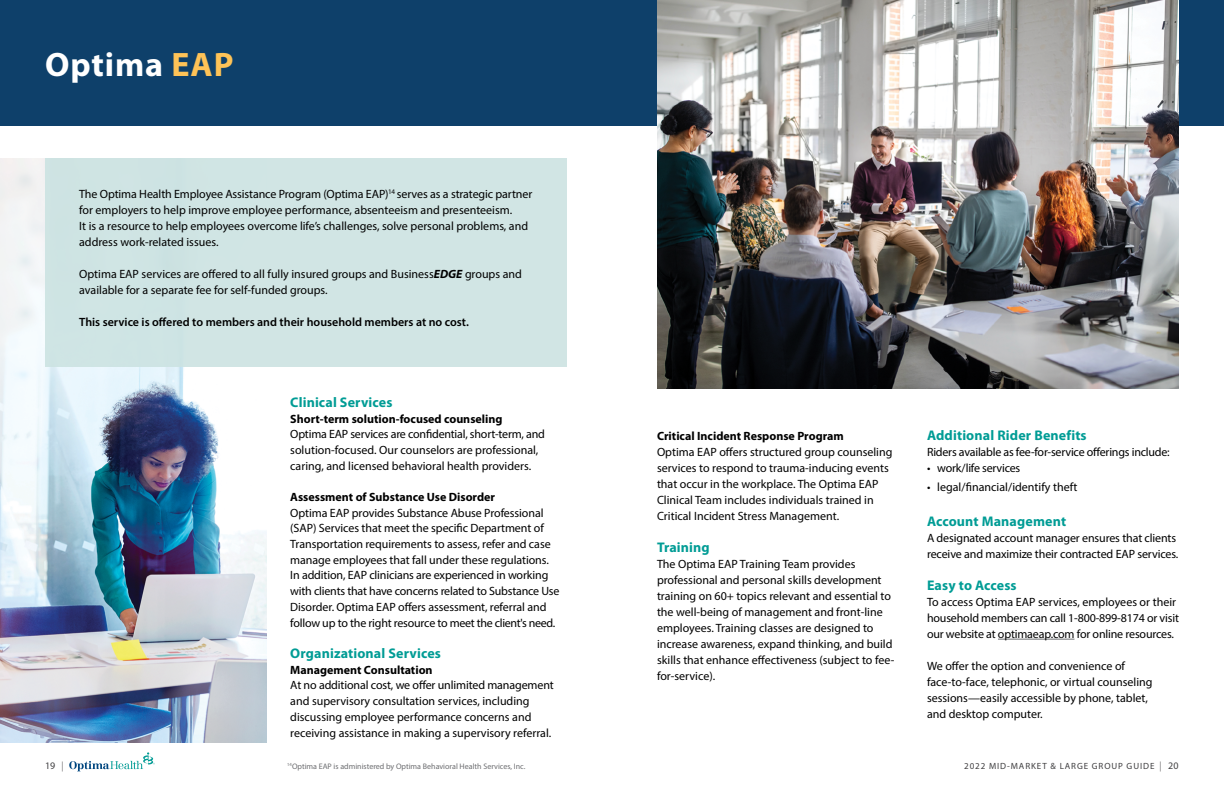
<style>
.page{position:relative;width:1224px;height:792px;background:#fff}
.page>*{position:absolute;margin:0;border:0;box-sizing:border-box;transform-origin:0 0}
.t1{font:700 34px "Myriad Pro";letter-spacing:.025em;color:#fff}
.t2{font:700 14px "Myriad Pro";letter-spacing:.01em;color:#009c95}
.t3{font:12px/16px "Myriad Pro";color:#000}
.t4{font:700 12px "Myriad Pro";color:#000}
.t5{font:12px "Myriad Pro";letter-spacing:-.02em;color:#000}
.t6{font:600 12px "Myriad Pro";color:#000}
.t7{font:10px "Myriad Pro";color:#414042}
.t8{font:9px "Myriad Pro";letter-spacing:.1em;color:#414042}
.t9{font:8px "Myriad Pro";color:#6d6e71}
.s1{color:#fec357}
.s2{font-weight:700;font-style:italic}
.s3{font-weight:300}
.s4{font-weight:300;font-size:10px}
.s5{font-size:10px}
</style>
<div class="page">
<svg style="left:69px;top:752px;width:86px;height:19px"></svg>
<div style="left:612px;top:0;width:612px;height:126px;background:#0e406a"></div>
<img style="left:0;top:158px;width:266px;height:584px">
<div style="left:0;top:0;width:612px;height:126px;background:#0e406a"></div>
<hr style="left:998px;top:639px;width:76px;height:1px;background:#6d6e71">
<div style="left:45px;top:158px;width:522px;height:208px;background:#cce3e2"></div>
<img style="left:657px;top:0;width:522px;height:389px">
<h1 class="t1" style="left:45px;top:42px;width:190px">Optima <span class="s1">EAP</span></h1>
<p class="t3" style="left:79px;top:186px;width:455px">The Optima Health Employee Assistance Program (Optima EAP)<sup>14</sup> serves as a strategic partner for employers to help improve employee performance, absenteeism and presenteeism.<br>It is a resource to help employees overcome life’s challenges, solve personal problems, and address work-related issues.</p>
<p class="t3" style="left:79px;top:266px;width:444px">Optima EAP services are offered to all fully insured groups and Business<span class="s2">EDGE</span> groups and available for a separate fee for self-funded groups.</p>
<p class="t6" style="left:79px;top:314px;width:391px">This service is offered to members and their household members at no cost.</p>
<p class="t2" style="left:290px;top:393px;width:104px">Clinical Services</p>
<p class="t4" style="left:290px;top:411px;width:214px">Short-term solution-focused counseling</p>
<p class="t3" style="left:290px;top:426px;width:256px;line-height:15.7px">Optima EAP services are confidential, short-term, and solution-focused. Our counselors are professional, caring, and licensed behavioral health providers.</p>
<p class="t4" style="left:290px;top:489px;width:206px">Assessment of Substance Use Disorder</p>
<p class="t3" style="left:290px;top:505px;width:271px;line-height:15.7px">Optima EAP provides Substance Abuse Professional (SAP) Services that meet the specific Department of Transportation requirements to assess, refer and case manage employees that fall under these regulations.<br>In addition, EAP clinicians are experienced in working with clients that have concerns related to Substance Use Disorder. Optima EAP offers assessment, referral and follow up to the right resource to meet the client's need.</p>
<p class="t2" style="left:290px;top:644px;width:152px">Organizational Services</p>
<p class="t4" style="left:290px;top:662px;width:144px">Management Consultation</p>
<p class="t3" style="left:290px;top:677px;width:265px;line-height:15.7px">At no additional cost, we offer unlimited management and supervisory consultation services, including discussing employee performance concerns and receiving assistance in making a supervisory referral.</p>
<p class="t4" style="left:657px;top:428px;width:188px">Critical Incident Response Program</p>
<p class="t3" style="left:657px;top:444px;width:237px">Optima EAP offers structured group counseling services to respond to trauma-inducing events that occur in the workplace. The Optima EAP Clinical Team includes individuals trained in Critical Incident Stress Management.</p>
<p class="t2" style="left:657px;top:538px;width:54px">Training</p>
<p class="t3" style="left:657px;top:556px;width:239px">The Optima EAP Training Team provides professional and personal skills development training on 60+ topics relevant and essential to the well-being of management and front-line employees. Training classes are designed to increase awareness, expand thinking, and build skills that enhance effectiveness (subject to fee&shy;for-service).</p>
<p class="t2" style="left:927px;top:426px;width:161px">Additional Rider Benefits</p>
<p class="t5" style="left:927px;top:445px;width:244px">Riders available as fee-for-service offerings include:</p>
<p class="t5" style="left:927px;top:461px;width:95px">• work/life services</p>
<p class="t3" style="left:927px;top:479px;width:152px">• legal/financial/identify theft</p>
<p class="t2" style="left:927px;top:512px;width:141px">Account Management</p>
<p class="t3" style="left:927px;top:530px;width:253px">A designated account manager ensures that clients receive and maximize their contracted EAP services.</p>
<p class="t2" style="left:927px;top:576px;width:91px">Easy to Access</p>
<p class="t3" style="left:927px;top:594px;width:254px">To access Optima EAP services, employees or their household members can call 1-800-899-8174 or visit our website at optimaeap.com for online resources.</p>
<p class="t3" style="left:927px;top:658px;width:227px">We offer the option and convenience of face-to-face, telephonic, or virtual counseling sessions—easily accessible by phone, tablet, and desktop computer.</p>
<p class="t7" style="left:45px;top:760px;width:20px">19 <span class="s3">|</span></p>
<p class="t8" style="left:964px;top:761px;width:216px">2022 MID-MARKET &amp; LARGE GROUP GUIDE <span class="s4">|</span> <span class="s5">20</span></p>
<p class="t9" style="left:287px;top:761px;width:240px"><sup>14</sup>Optima EAP is administered by Optima Behavioral Health Services, Inc.</p>
</div>
